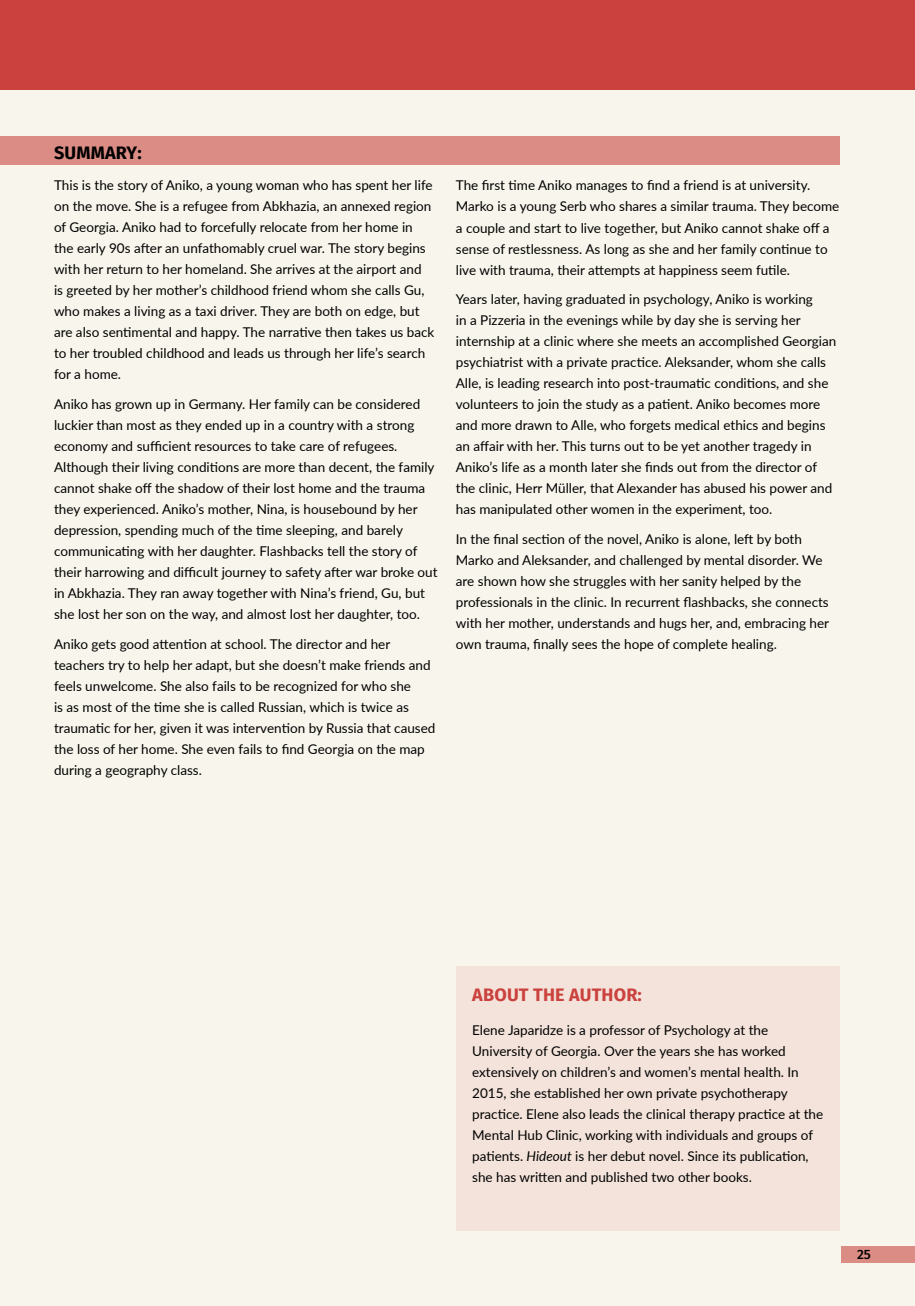
<style>
.page{position:relative;width:915px;height:1306px;background:#fff}
.page>*{position:absolute;margin:0;border:0;box-sizing:border-box;transform-origin:0 0}
.t1{font:700 18px "Fira GO";letter-spacing:.01em;color:#cb413d}
.t2{font:700 18px "Fira GO";letter-spacing:.01em;color:#000}
.t3{font:13.5px/21px "Lato";color:#000}
.t4{font:500 13.5px "Fira GO";color:#000}
.s1{font-style:italic}
</style>
<div class="page">
<div style="left:0;top:0;width:914px;height:1305px;background:#f8f6ec"></div>
<div style="left:0;top:0;width:914px;height:89px;background:#cb413d"></div>
<div style="left:0;top:136px;width:839px;height:28px;background:#db8d85"></div>
<div style="left:455px;top:966px;width:384px;height:264px;background:#f3e3da"></div>
<div style="left:840px;top:1246px;width:74px;height:16px;background:#db8d85"></div>
<h1 class="t2" style="left:54px;top:142px;width:89px">SUMMARY:</h1>
<p class="t3" style="left:54px;top:174px;width:382px">This is the story of Aniko, a young woman who has spent her life on the move. She is a refugee from Abkhazia, an annexed region of Georgia. Aniko had to forcefully relocate from her home in the early 90s after an unfathomably cruel war. The story begins with her return to her homeland. She arrives at the airport and<br>is greeted by her mother’s childhood friend whom she calls Gu, who makes a living as a taxi driver. They are both on edge, but are also sentimental and happy. The narrative then takes us back to her troubled childhood and leads us through her life’s search for a home.</p>
<p class="t3" style="left:54px;top:393px;width:385px">Aniko has grown up in Germany. Her family can be considered luckier than most as they ended up in a country with a strong economy and sufficient resources to take care of refugees.<br>Although their living conditions are more than decent, the family cannot shake off the shadow of their lost home and the trauma they experienced. Aniko’s mother, Nina, is housebound by her depression, spending much of the time sleeping, and barely communicating with her daughter. Flashbacks tell the story of their harrowing and difficult journey to safety after war broke out in Abkhazia. They ran away together with Nina’s friend, Gu, but she lost her son on the way, and almost lost her daughter, too.</p>
<p class="t3" style="left:54px;top:632px;width:383px">Aniko gets good attention at school. The director and her teachers try to help her adapt, but she doesn’t make friends and feels unwelcome. She also fails to be recognized for who she<br>is as most of the time she is called Russian, which is twice as traumatic for her, given it was intervention by Russia that caused the loss of her home. She even fails to find Georgia on the map during a geography class.</p>
<p class="t3" style="left:455px;top:174px;width:385px">The first time Aniko manages to find a friend is at university.<br>Marko is a young Serb who shares a similar trauma. They become a couple and start to live together, but Aniko cannot shake off a sense of restlessness. As long as she and her family continue to live with trauma, their attempts at happiness seem futile.</p>
<p class="t3" style="left:455px;top:288px;width:382px">Years later, having graduated in psychology, Aniko is working<br>in a Pizzeria in the evenings while by day she is serving her internship at a clinic where she meets an accomplished Georgian psychiatrist with a private practice. Aleksander, whom she calls Alle, is leading research into post-traumatic conditions, and she volunteers to join the study as a patient. Aniko becomes more and more drawn to Alle, who forgets medical ethics and begins an affair with her. This turns out to be yet another tragedy in Aniko’s life as a month later she finds out from the director of the clinic, Herr Müller, that Alexander has abused his power and has manipulated other women in the experiment, too.</p>
<p class="t3" style="left:455px;top:527px;width:374px">In the final section of the novel, Aniko is alone, left by both Marko and Aleksander, and challenged by mental disorder. We are shown how she struggles with her sanity helped by the professionals in the clinic. In recurrent flashbacks, she connects with her mother, understands and hugs her, and, embracing her own trauma, finally sees the hope of complete healing.</p>
<h1 class="t1" style="left:472px;top:984px;width:171px">ABOUT THE AUTHOR:</h1>
<p class="t3" style="left:472px;top:1019px;width:352px">Elene Japaridze is a professor of Psychology at the University of Georgia. Over the years she has worked extensively on children’s and women’s mental health. In 2015, she established her own private psychotherapy practice. Elene also leads the clinical therapy practice at the Mental Hub Clinic, working with individuals and groups of patients. <span class="s1">Hideout</span> is her debut novel. Since its publication, she has written and published two other books.</p>
<p class="t4" style="left:856px;top:1246px;width:15px">25</p>
</div>
